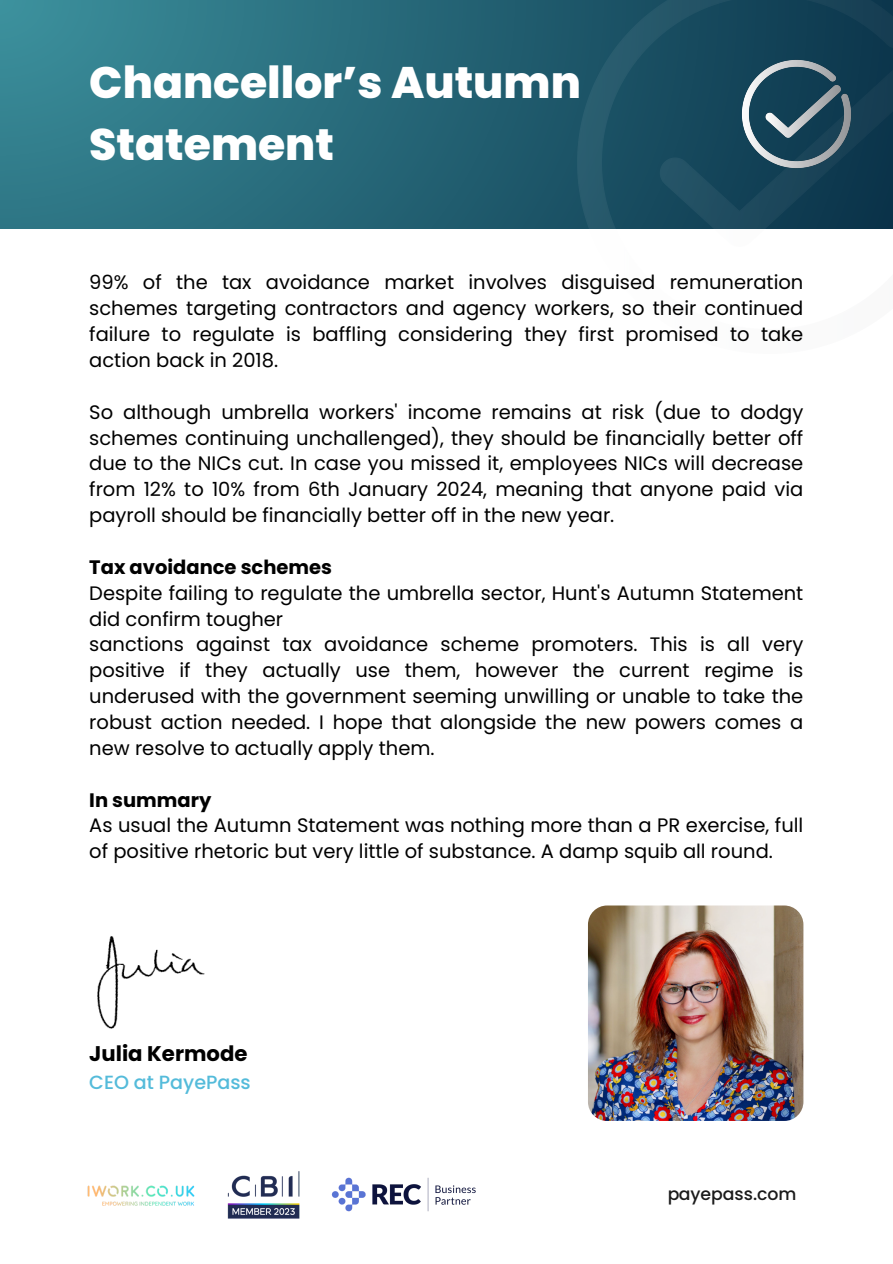
<style>
.page{position:relative;width:893px;height:1264px;background:#fff}
.page>*{position:absolute;margin:0;border:0;box-sizing:border-box;transform-origin:0 0}
.t1{font:800 44.1px/61.5px "Poppins";color:#fff}
.t2{font:700 21.15px "Poppins";color:#000}
.t3{font:19.5px/25.8px "Poppins";color:#000;text-align:justify}
.t4{font:700 19.5px "Poppins";color:#000}
.t5{font:500 19.05px "Poppins";color:#54bbda}
.t6{font:500 17.25px "Poppins";color:#000}
</style>
<div class="page">
<svg style="left:0;top:0;width:567px;height:228px;background:#2a6f7f"></svg>
<img style="left:567px;top:0;width:325px;height:229px">
<img style="left:739px;top:57px;width:114px;height:114px">
<img style="left:227px;top:1171px;width:73px;height:48px">
<img style="left:87px;top:1185px;width:108px;height:21px">
<img style="left:331px;top:1177px;width:145px;height:35px">
<img style="left:588px;top:905px;width:215px;height:215px;border-radius:19px">
<img style="left:97px;top:936px;width:108px;height:93px">
<p class="t1" style="left:89px;top:52px;width:493px">Chancellor’s Autumn<br>Statement</p>
<p class="t3" style="left:89px;top:269px;width:715px">99% of the tax avoidance market involves disguised remuneration schemes targeting contractors and agency workers, so their continued failure to regulate is baffling considering they first promised to take action back in 2018.</p>
<p class="t3" style="left:89px;top:399px;width:715px">So although umbrella workers' income remains at risk (due to dodgy schemes continuing unchallenged), they should be financially better off due to the NICs cut. In case you missed it, employees NICs will decrease from 12% to 10% from 6th January 2024, meaning that anyone paid via payroll should be financially better off in the new year.</p>
<p class="t4" style="left:89px;top:553px;width:244px">Tax avoidance schemes</p>
<p class="t3" style="left:89px;top:580px;width:715px">Despite failing to regulate the umbrella sector, Hunt's Autumn Statement did confirm tougher</p>
<p class="t3" style="left:89px;top:631px;width:715px">sanctions against tax avoidance scheme promoters. This is all very positive if they actually use them, however the current regime is underused with the government seeming unwilling or unable to take the robust action needed. I hope that alongside the new powers comes a new resolve to actually apply them.</p>
<p class="t4" style="left:89px;top:786px;width:124px">In summary</p>
<p class="t3" style="left:89px;top:812px;width:715px">As usual the Autumn Statement was nothing more than a PR exercise, full of positive rhetoric but very little of substance. A damp squib all round.</p>
<p class="t2" style="left:89px;top:1039px;width:160px">Julia Kermode</p>
<p class="t5" style="left:89px;top:1068px;width:163px">CEO at PayePass</p>
<p class="t6" style="left:667px;top:1182px;width:131px">payepass.com</p>
</div>
